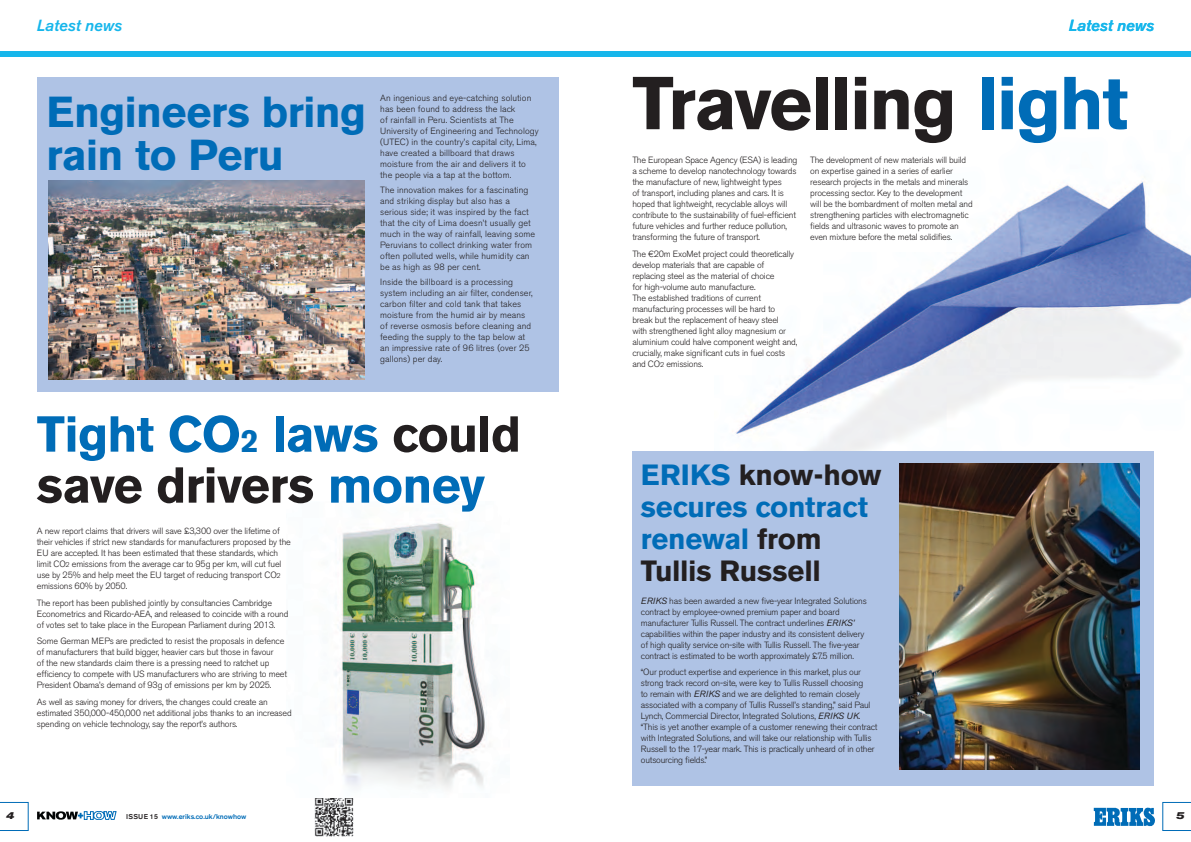
<style>
.page{position:relative;width:1191px;height:842px;background:#fff}
.page>*{position:absolute;margin:0;border:0;box-sizing:border-box;transform-origin:0 0}
.t1{font:700 74px "Akzidenz Grotesk BE";letter-spacing:-.025em;color:#231f20}
.t2{font:700 50px/51px "Akzidenz Grotesk BE";letter-spacing:-.015em;color:#006cb7}
.t3{font:700 43px/43px "Akzidenz Grotesk BE";letter-spacing:-.015em;color:#006cb7}
.t4{font:700 29px/32px "Akzidenz Grotesk BE";letter-spacing:-.005em;color:#006cb7}
.t5{font:italic 500 16px "Akzidenz Grotesk BE";color:#16b6eb}
.t6{font:italic 700 expanded 10px "Akzidenz Grotesk BE";color:#231f20}
.t7{font:300 9px/11px "Akzidenz Grotesk BE";letter-spacing:-.02em;color:#231f20}
.t8{font:300 9px/11px "Akzidenz Grotesk BE";letter-spacing:.01em;color:#231f20}
.t9{font:500 7px "Akzidenz Grotesk BE";letter-spacing:.01em;color:#006cb7}
.s1{font-size:32px}
.s2{color:#231f20}
.s3{font-size:7px}
.s4{color:#006cb7}
.s5{font-family:"Akzidenz Grotesk Pro"}
.s6{font-weight:400;font-style:italic}
</style>
<div class="page">
<svg style="left:37px;top:811px;width:79px;height:9px"></svg>
<svg style="left:0;top:802px;width:28px;height:29px"></svg>
<svg style="left:1162px;top:802px;width:29px;height:29px"></svg>
<svg style="left:1093px;top:808px;width:62px;height:19px"></svg>
<img style="left:315px;top:798px;width:39px;height:38px">
<img style="left:335px;top:523px;width:152px;height:265px">
<img style="left:736px;top:181px;width:455px;height:270px">
<div style="left:0;top:51px;width:1191px;height:6px;background:#16b6eb"></div>
<div style="left:37px;top:77px;width:521px;height:315px;background:#afc3e5"></div>
<div style="left:632px;top:451px;width:522px;height:334px;background:#afc3e5"></div>
<img style="left:899px;top:463px;width:241px;height:307px">
<img style="left:48px;top:181px;width:316px;height:198px">
<h3 class="t5" style="left:37px;top:16px;width:87px">Latest news</h3>
<h3 class="t5" style="left:1068px;top:16px;width:87px">Latest news</h3>
<h3 class="t3" style="left:46px;top:90px;width:321px">Engineers bring rain to Peru</h3>
<p class="t8" style="left:380px;top:93px;width:160px">An ingenious and eye-catching solution has been found to address the lack<br>of rainfall in Peru. Scientists at The<br>U niversity of Engineering and Technology (UTEC) in the country’s capital city, Lima, have created a billboard that draws moisture from the air and delivers it to the people via a tap at the bottom.</p>
<p class="t8" style="left:380px;top:185px;width:156px">The innovation makes for a fascinating and striking display but also has a serious side; it was inspired by the fact that the city of Lima doesn’t usually get much in the way of rainfall, leaving some Peruvians to collect drinking water from often polluted wells, while humidity can be as high as 98 per cent.</p>
<p class="t8" style="left:380px;top:277px;width:154px">I nside the billboard is a processing system including an air filter, condenser, carbon filter and cold tank that takes moisture from the humid air by means of reverse osmosis before cleaning and feeding the supply to the tap below at an impressive rate of 96 litres (over 25 gallons) per day.</p>
<h2 class="t2" style="left:37px;top:409px;width:486px">Tight CO<span class="s1">2</span> laws <span class="s2">could save drivers</span> money</h2>
<p class="t7" style="left:37px;top:526px;width:255px">A new report claims that drivers will save £3,300 over the lifetime of their vehicles if strict new standards for manufacturers proposed by the EU are accepted. It has been estimated that these standards, which limit CO <span class="s3">2</span> emissions from the average car to 95g per km, will cut fuel use by 25% and help meet the EU</p>
<p class="t7" style="left:164px;top:570px;width:118px">target of reducing transport CO <span class="s3">2</span></p>
<p class="t7" style="left:37px;top:578px;width:237px;line-height:16.7px">emissions 60% by 2050.<br>The report has been published jointly by consultancies Cambridge</p>
<p class="t7" style="left:37px;top:608px;width:253px">Econometrics and Ricardo-AEA, and released to coincide with a round of votes set to take place in the European Parliament during 2013.</p>
<p class="t7" style="left:37px;top:636px;width:58px">Some German MEP</p>
<p class="t7" style="left:37px;top:636px;width:252px;text-indent:73px">s are predicted to resist the proposals in defence of manufacturers that build bigger, heavier cars but those in favour<br>of the new standards claim there is a pressing need to ratchet up efficiency to compete with US manufacturers who are striving to meet President Obama’s demand of 93g of emissions per km by 2025.</p>
<p class="t7" style="left:37px;top:697px;width:256px">As well as saving money for drivers, the changes could create an estimated 350,000-450,000 net additional jobs thanks to an increased spending on vehicle technology, say the report’s authors.</p>
<h1 class="t1" style="left:632px;top:61px;width:497px">Travelling <span class="s4">light</span></h1>
<p class="t7" style="left:632px;top:154px;width:166px">The European Space Agency (ESA) is leading a scheme to develop nanotechnology towards the manufacture of new, lightweight types<br>of transport, including planes and cars. It is hoped that lightweight, recyclable alloys will contribute to the sustainability of fuel-efficient future vehicles and further reduce pollution, transforming the future of transport.</p>
<p class="t7" style="left:632px;top:248px;width:166px">The <span class="s5">€</span>20m ExoM et project could theoretically develop materials that are capable of replacing steel as the material of choice<br>for high-volume auto manufacture.<br>The established traditions of current manufacturing processes will be hard to break but the replacement of heavy steel<br>with strengthened light alloy magnesium or aluminium could halve component weight and, crucially, make significant cuts in fuel costs and CO <span class="s3">2</span> emissions.</p>
<p class="t7" style="left:810px;top:154px;width:164px">The development of new materials will build on expertise gained in a series of earlier research projects in the metals and minerals processing sector. Key to the development will be the bombardment of molten metal and strengthening particles with electromagnetic fields and ultrasonic waves to promote an even mixture before the metal solidifies.</p>
<h3 class="t4" style="left:641px;top:459px;width:242px">ERIKS <span class="s2">know-how </span>secures contract renewal <span class="s2">from<br>Tullis Russell</span></h3>
<p class="t7" style="left:641px;top:595px;width:227px"><span class="s6">ERIKS</span> has been awarded a new five-year I ntegrated Solutions contract by employee-owned premium paper and board manufacturer Tullis Russell. The contract underlines <span class="s6">ERIKS’ </span>capabilities within the paper industry and its consistent delivery of high quality service on-site with Tullis Russell. The five-year contract is estimated to be worth approximately £7.5 million.</p>
<p class="t7" style="left:641px;top:667px;width:238px">“Our product expertise and experience in this market, plus our strong track record on-site, were key to Tullis Russell choosing<br>to remain with <span class="s6">ERIKS</span> and we are delighted to remain closely associated with a company of Tullis Russell’s standing,” said Paul Lynch, Commercial Director, I ntegrated Solutions, <span class="s6">ERIKS UK</span>. “This is yet another example of a customer renewing their contract with I ntegrated Solutions, and will take our relationship with Tullis Russell to the 17-year mark. This is practically unheard of in other outsourcing fields.”</p>
<p class="t6" style="left:6px;top:810px;width:10px">4</p>
<p class="t9" style="left:126px;top:812px;width:122px"><span class="s2">ISSUE 15</span> www.eriks.co.uk/knowhow</p>
<p class="t6" style="left:1176px;top:810px;width:10px">5</p>
</div>
